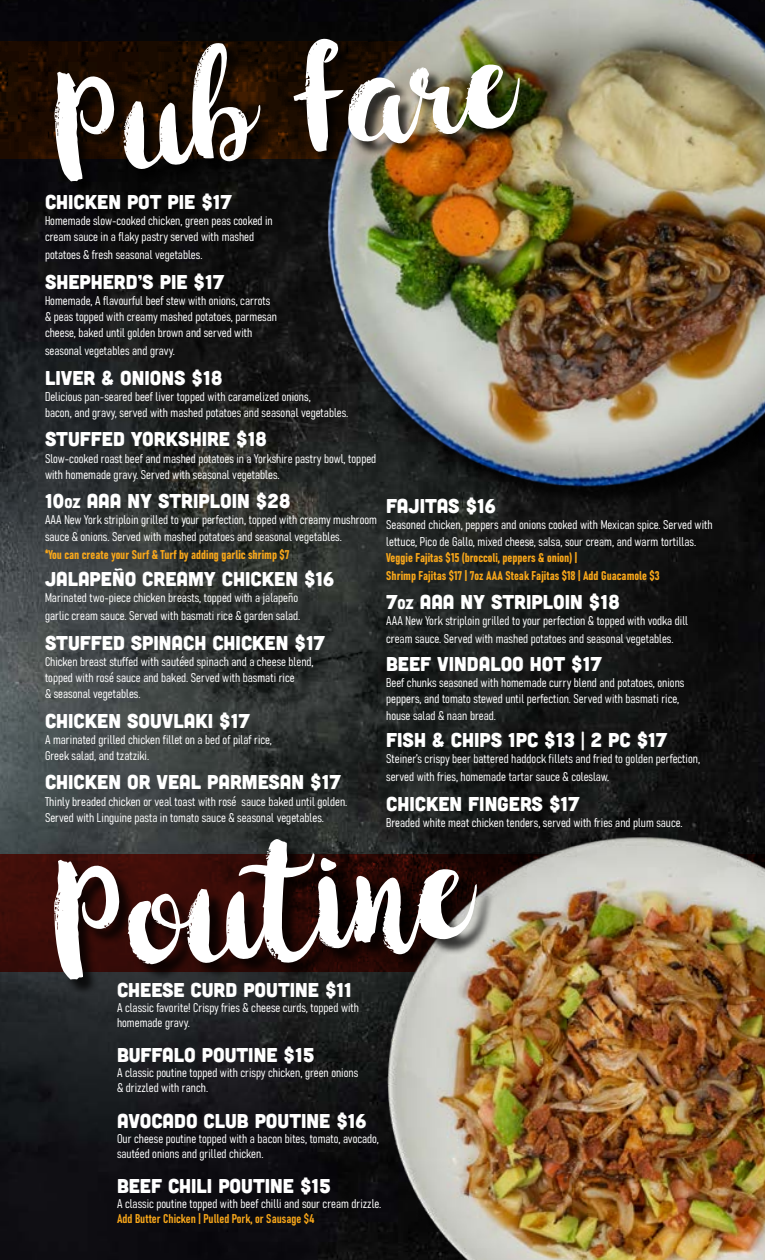
<style>
.page{position:relative;width:765px;height:1260px;background:#fff}
.page>*{position:absolute;margin:0;border:0;box-sizing:border-box;transform-origin:0 0}
.t1{font:191.25px "hollicdemo";color:#fff}
.t2{font:175.5px "hollicdemo";color:#fff}
.t3{font:20px "Cubano";color:#fff}
.t4{font:12.5px/16.2px "Bahnschrift";color:#fff}
.t5{font:12.5px/18px "Bahnschrift";color:#faa81a}
.s1{font-size:14px}
</style>
<div class="page">
<img style="left:0;top:0;width:765px;height:1260px">
<svg style="left:0;top:41px;width:57px;height:118px;background:#1d0b00"></svg>
<div style="left:0;top:854px;width:765px;height:117px;background:#3e0e09"></div>
<img style="left:281px;top:818px;width:484px;height:442px">
<img style="left:174px;top:0;width:591px;height:520px">
<div style="left:57px;top:40px;width:478px;height:158px;background:#000;opacity:.75"></div>
<div style="left:57px;top:841px;width:437px;height:154px;background:#000;opacity:.75"></div>
<h2 class="t2" style="left:45px;top:60px;width:463px;rotate:-6deg">Pub Fare</h2>
<h3 class="t3" style="left:45px;top:189px;width:188px">CHICKEN POT PIE $17</h3>
<p class="t4" style="left:45px;top:212px;width:229px">Homemade slow-cooked chicken, green peas cooked in cream sauce in a flaky pastry served with mashed</p>
<p class="t4" style="left:45px;top:246px;width:159px">potatoes &amp; fresh seasonal vegetables.</p>
<h3 class="t3" style="left:45px;top:269px;width:181px">SHEPHERD’S PIE $17</h3>
<p class="t4" style="left:45px;top:292px;width:234px">Homemade, A flavourful beef stew with onions, carrots &amp; peas topped with creamy mashed potatoes, parmesan cheese, baked until golden brown and served with</p>
<p class="t4" style="left:45px;top:342px;width:131px">seasonal vegetables and gravy.</p>
<h3 class="t3" style="left:45px;top:365px;width:179px">LIVER &amp; ONIONS $18</h3>
<p class="t4" style="left:45px;top:388px;width:305px">Delicious pan-seared beef liver topped with caramelized onions,<br>bacon, and gravy, served with mashed potatoes and seasonal vegetables.</p>
<h3 class="t3" style="left:45px;top:427px;width:224px">STUFFED YORKSHIRE $18</h3>
<p class="t4" style="left:45px;top:449px;width:333px">Slow-cooked roast beef and mashed potatoes in a Yorkshire pastry bowl, topped with homemade gravy. Served with seasonal vegetables.</p>
<h3 class="t3" style="left:45px;top:488px;width:247px">10<span class="s1">OZ</span> AAA NY STRIPLOIN $28</h3>
<p class="t4" style="left:45px;top:511px;width:333px">AAA New York striploin grilled to your perfection, topped with creamy mushroom sauce &amp; onions. Served with mashed potatoes and seasonal vegetables.</p>
<p class="t5" style="left:45px;top:544px;width:246px">*You can create your Surf &amp; Turf by adding garlic shrimp $7</p>
<h3 class="t3" style="left:45px;top:566px;width:291px">JALAPEÑO CREAMY CHICKEN $16</h3>
<p class="t4" style="left:45px;top:588px;width:257px;line-height:18px">Marinated two-piece chicken breasts, topped with a jalapeño garlic cream sauce. Served with basmati rice &amp; garden salad.</p>
<h3 class="t3" style="left:45px;top:630px;width:282px">STUFFED SPINACH CHICKEN $17</h3>
<p class="t4" style="left:45px;top:653px;width:270px">Chicken breast stuffed with sautéed spinach and a cheese blend, topped with rosé sauce and baked. Served with basmati rice<br>&amp; seasonal vegetables.</p>
<h3 class="t3" style="left:45px;top:708px;width:206px">CHICKEN SOUVLAKI $17</h3>
<p class="t4" style="left:45px;top:731px;width:228px">A marinated grilled chicken fillet on a bed of pilaf rice,<br>Greek salad, and tzatziki.</p>
<h3 class="t3" style="left:45px;top:770px;width:297px">CHICKEN OR VEAL PARMESAN $17</h3>
<p class="t4" style="left:45px;top:792px;width:304px">Thinly breaded chicken or veal toast with rosé sauce baked until golden.<br>Served with Linguine pasta in tomato sauce &amp; seasonal vegetables.</p>
<h3 class="t3" style="left:386px;top:493px;width:111px">FAJITAS $16</h3>
<p class="t4" style="left:386px;top:516px;width:328px">Seasoned chicken, peppers and onions cooked with Mexican spice. Served with lettuce, Pico de Gallo, mixed cheese, salsa, sour cream, and warm tortillas.</p>
<p class="t5" style="left:386px;top:548px;width:275px">Veggie Fajitas $15 (broccoli, peppers &amp; onion) |<br>Shrimp Fajitas $17 | 7oz AAA Steak Fajitas $18 | Add Guacamole $3</p>
<h3 class="t3" style="left:386px;top:589px;width:235px">7<span class="s1">OZ</span> AAA NY STRIPLOIN $18</h3>
<p class="t4" style="left:386px;top:611px;width:303px;line-height:18px">AAA New York striploin grilled to your perfection &amp; topped with vodka dill cream sauce. Served with mashed potatoes and seasonal vegetables.</p>
<h3 class="t3" style="left:386px;top:651px;width:217px">BEEF VINDALOO HOT $17</h3>
<p class="t4" style="left:386px;top:674px;width:300px">Beef chunks seasoned with homemade curry blend and potatoes, onions peppers, and tomato stewed until perfection. Served with basmati rice, house salad &amp; naan bread.</p>
<h3 class="t3" style="left:386px;top:727px;width:283px">FISH &amp; CHIPS 1PC $13 | 2 PC $17</h3>
<p class="t4" style="left:386px;top:749px;width:315px;line-height:18px">Steiner’s crispy beer battered haddock fillets and fried to golden perfection, served with fries, homemade tartar sauce &amp; coleslaw.</p>
<h3 class="t3" style="left:386px;top:791px;width:195px">CHICKEN FINGERS $17</h3>
<p class="t4" style="left:386px;top:814px;width:298px">Breaded white meat chicken tenders, served with fries and plum sauce.</p>
<h1 class="t1" style="left:44px;top:848px;width:420px;rotate:-5deg">Poutine</h1>
<h3 class="t3" style="left:117px;top:977px;width:236px">CHEESE CURD POUTINE $11</h3>
<p class="t4" style="left:117px;top:999px;width:244px;line-height:15px">A classic favorite! Crispy fries &amp; cheese curds, topped with homemade gravy.</p>
<h3 class="t3" style="left:117px;top:1043px;width:199px">BUFFALO POUTINE $15</h3>
<p class="t4" style="left:117px;top:1065px;width:243px;line-height:15px">A classic poutine topped with crispy chicken, green onions &amp; drizzled with ranch.</p>
<h3 class="t3" style="left:117px;top:1108px;width:251px">AVOCADO CLUB POUTINE $16</h3>
<p class="t4" style="left:117px;top:1130px;width:263px;line-height:15px">Our cheese poutine topped with a bacon bites, tomato, avocado, sautéed onions and grilled chicken.</p>
<h3 class="t3" style="left:117px;top:1173px;width:216px">BEEF CHILI POUTINE $15</h3>
<p class="t4" style="left:117px;top:1195px;width:266px">A classic poutine topped with beef chilli and sour cream drizzle.</p>
<p class="t5" style="left:117px;top:1209px;width:199px">Add Butter Chicken | Pulled Pork, or Sausage $4</p>
</div>
